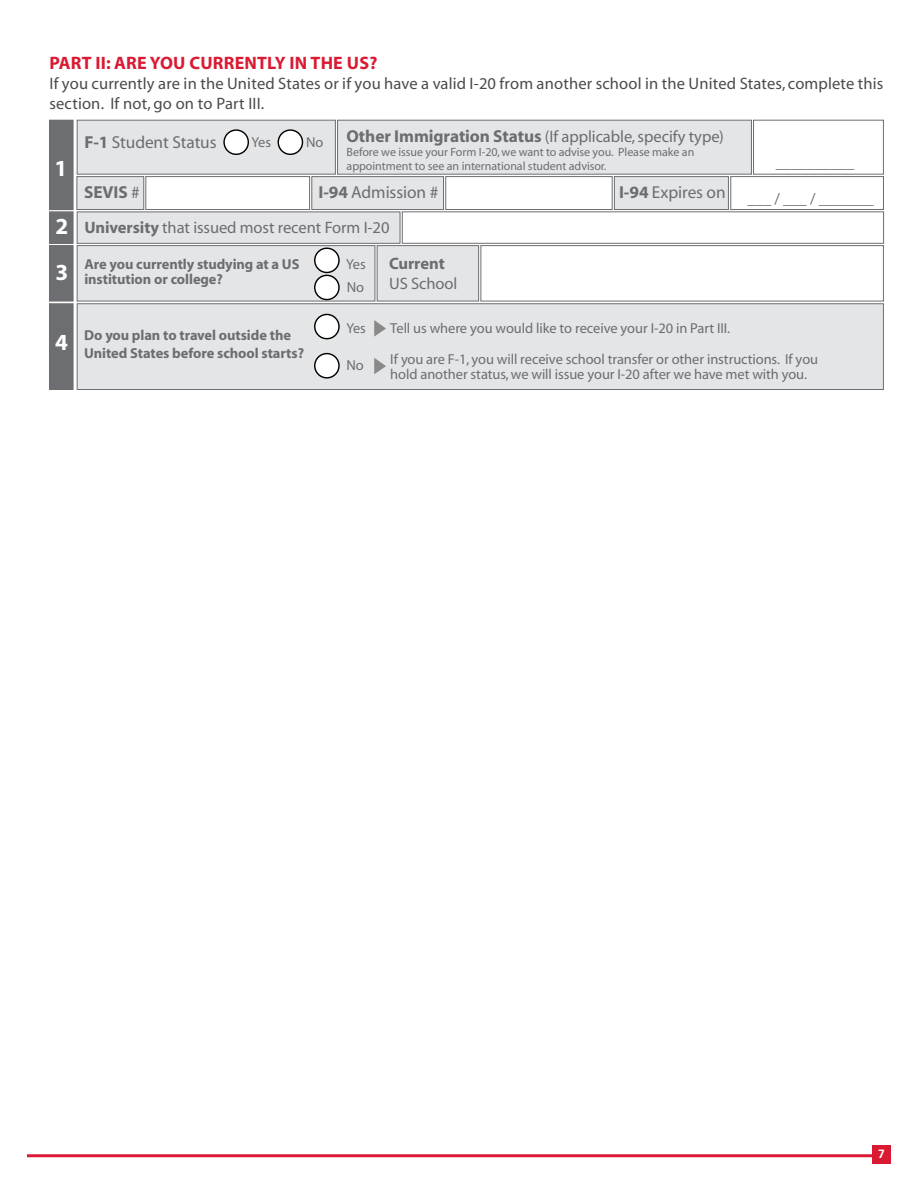
<style>
.page{position:relative;width:918px;height:1188px;background:#fff}
.page>*{position:absolute;margin:0;border:0;box-sizing:border-box;transform-origin:0 0}
.t1{font:700 23.1px "Myriad";color:#fff}
.t2{font:700 18px "Myriad";letter-spacing:.01em;color:#da1a32}
.t3{font:17.4px "Myriad";letter-spacing:-.005em;color:#6c6d70}
.t4{font:700 17.4px "Myriad";letter-spacing:-.005em;color:#6c6d70}
.t5{font:16.5px/19.8px "Myriad";letter-spacing:.01em;color:#4b4b4c}
.t6{font:16.5px "Myriad";letter-spacing:-.005em;color:#6c6d70}
.t7{font:700 16.5px "Myriad";letter-spacing:-.005em;color:#6c6d70}
.t8{font:15.9px "Myriad";color:#6d6e71}
.t9{font:14.4px/23.1px "Myriad";letter-spacing:-.005em;color:#6c6d70}
.t10{font:700 14.4px/15px "Myriad";letter-spacing:-.005em;color:#6c6d70}
.t11{font:12px/14.4px "Myriad";letter-spacing:-.005em;color:#6c6d70}
.t12{font:700 12px "Frutiger LT";color:#fff}
.s1{font-weight:700}
.s2{font-weight:700;font-size:17.4px}
.s3{font-weight:400}
.s4{font-weight:700;font-size:23.1px;color:#fff}
.s5{font-size:23.1px;color:#fff}
</style>
<div class="page">
<hr style="left:27px;top:1154px;width:864px;height:3px;background:#da1a32">
<div style="left:872px;top:1145px;width:19px;height:19px;background:#da1a32"></div>
<div style="left:49px;top:212px;width:24px;height:31px;background:#6d6e71"></div>
<div style="left:77px;top:212px;width:323px;height:31px;background:#e4e5e6"></div>
<div style="left:753px;top:120px;width:131px;height:54px;border:1px solid #6d6e71"></div>
<div style="left:49px;top:120px;width:24px;height:90px;background:#6d6e71"></div>
<div style="left:77px;top:120px;width:258px;height:54px;background:#e4e5e6;border:1px solid #6d6e71"></div>
<div style="left:337px;top:120px;width:415px;height:54px;background:#e4e5e6;border:1px solid #6d6e71"></div>
<svg style="left:446px;top:176px;width:438px;height:34px"></svg>
<div style="left:312px;top:177px;width:132px;height:33px;background:#e4e5e6;border:1px solid #6d6e71"></div>
<div style="left:77px;top:177px;width:67px;height:33px;background:#e4e5e6;border:1px solid #6d6e71"></div>
<div style="left:614px;top:177px;width:115px;height:33px;background:#e4e5e6;border:1px solid #6d6e71"></div>
<div style="left:146px;top:177px;width:164px;height:33px;border:1px solid #6d6e71"></div>
<div style="left:49px;top:246px;width:24px;height:55px;background:#6d6e71"></div>
<div style="left:77px;top:246px;width:298px;height:55px;background:#e4e5e6"></div>
<div style="left:377px;top:246px;width:102px;height:55px;background:#e4e5e6;border:1px solid #6d6e71"></div>
<div style="left:49px;top:304px;width:24px;height:85px;background:#6d6e71"></div>
<div style="left:77px;top:304px;width:807px;height:86px;background:#e4e5e6;border:1px solid #6d6e71"></div>
<svg style="left:374px;top:320px;width:12px;height:17px"></svg>
<svg style="left:374px;top:358px;width:12px;height:16px"></svg>
<div style="left:278px;top:130px;width:24px;height:24px;background:#fff;border-radius:50%"></div>
<div style="left:278px;top:129px;width:25px;height:26px;border:1px solid #000;border-radius:50%"></div>
<div style="left:224px;top:130px;width:24px;height:24px;background:#fff;border-radius:50%"></div>
<div style="left:223px;top:129px;width:26px;height:26px;border:1px solid #000;border-radius:50%"></div>
<div style="left:315px;top:248px;width:24px;height:24px;background:#fff;border-radius:50%"></div>
<div style="left:314px;top:248px;width:26px;height:25px;border:1px solid #000;border-radius:50%"></div>
<div style="left:315px;top:275px;width:24px;height:25px;background:#fff;border-radius:50%"></div>
<div style="left:314px;top:275px;width:26px;height:25px;border:1px solid #000;border-radius:50%"></div>
<div style="left:315px;top:314px;width:24px;height:25px;background:#fff;border-radius:50%"></div>
<div style="left:314px;top:314px;width:26px;height:25px;border:1px solid #000;border-radius:50%"></div>
<div style="left:315px;top:354px;width:24px;height:24px;background:#fff;border-radius:50%"></div>
<div style="left:314px;top:353px;width:26px;height:26px;border:1px solid #000;border-radius:50%"></div>
<p class="t2" style="left:49px;top:54px;width:329px">PART II: ARE YOU CURRENTLY IN THE US?</p>
<p class="t5" style="left:49px;top:74px;width:836px">If you currently are in the United States or if you have a valid I-20 from another school in the United States, complete this section. If not, go on to Part III.</p>
<h1 class="t1" style="left:54px;top:157px;width:14px">1</h1>
<p class="t3" style="left:84px;top:133px;width:134px"><span class="s1">F-1</span> Student Status</p>
<p class="t9" style="left:252px;top:131px;width:21px">Yes</p>
<p class="t9" style="left:306px;top:131px;width:19px">No</p>
<p class="t6" style="left:347px;top:128px;width:379px"><span class="s2">Other Immigration Status</span> (If applicable, specify type)</p>
<p class="t11" style="left:347px;top:145px;width:349px">Before we issue your Form I-20, we want to advise you. Please make an appointment to see an international student advisor.</p>
<p class="t4" style="left:84px;top:183px;width:57px">SEVIS <span class="s3">#</span></p>
<p class="t3" style="left:318px;top:184px;width:121px"><span class="s1">I-94</span> Admission #</p>
<p class="t3" style="left:619px;top:184px;width:108px"><span class="s1">I-94</span> Expires on</p>
<p class="t8" style="left:748px;top:191px;width:128px">___ / ___ / _______</p>
<p class="t8" style="left:776px;top:154px;width:80px">__________</p>
<p class="t6" style="left:55px;top:220px;width:336px"><span class="s4">2</span> <span class="s1">University</span> that issued most recent Form I-20</p>
<p class="t10" style="left:84px;top:258px;width:217px;text-indent:-29px"><span class="s5">3</span> Are you currently studying at a US institution or college?</p>
<p class="t9" style="left:346px;top:253px;width:21px">Yes<br>No</p>
<p class="t7" style="left:389px;top:255px;width:57px">Current</p>
<p class="t6" style="left:389px;top:275px;width:70px">US School</p>
<h1 class="t1" style="left:55px;top:331px;width:14px">4</h1>
<p class="t10" style="left:84px;top:327px;width:222px;line-height:17.4px">Do you plan to travel outside the<br>United States before school starts?</p>
<p class="t9" style="left:346px;top:317px;width:21px">Yes</p>
<p class="t9" style="left:346px;top:355px;width:19px">No</p>
<p class="t9" style="left:390px;top:313px;width:429px;line-height:31px">Tell us where you would like to receive your I-20 in Part III.<br>If you are F-1, you will receive school transfer or other instructions. If you</p>
<p class="t9" style="left:390px;top:363px;width:418px">hold another status, we will issue your I-20 after we have met with you.</p>
<p class="t12" style="left:878px;top:1147px;width:8px">7</p>
</div>
